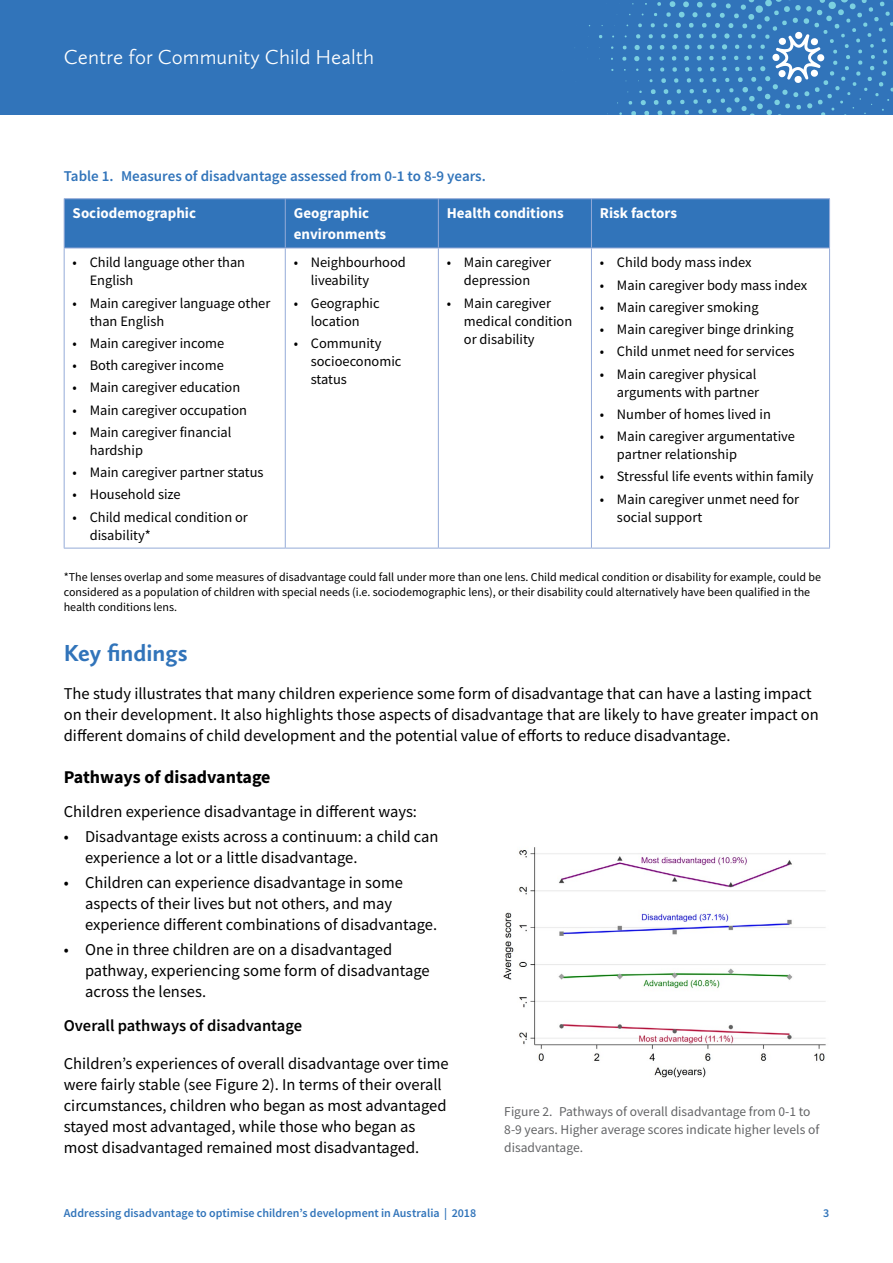
<style>
.page{position:relative;width:893px;height:1263px;background:#fff}
.page>*{position:absolute;margin:0;border:0;box-sizing:border-box;transform-origin:0 0}
.Heading_2{font:700 24px "Calluna Sans";color:#3174ba}
.t1{font:300 21px "Calluna Sans";color:#fff}
.Heading_3{font:700 18px "Source Sans Pro";color:#000}
.body_text{font:16.5px/21px "Source Sans Pro";color:#000}
.Heading_4{font:600 16.5px "Source Sans Pro";color:#000}
.Table_Col_Head{font:700 15px/21px "Source Sans Pro";color:#fff}
.Table_title{font:600 15px "Source Sans Pro";color:#3174ba}
.t2{font:14.4px/18px "Source Sans Pro";color:#000}
.t3{font:13.5px/18px "Source Sans Pro";color:#636466}
.Table_note{font:12px/15px "Source Sans Pro";color:#000}
.t4{font:600 12px "Source Sans Pro";letter-spacing:.005em;color:#3174ba}
</style>
<div class="page">
<div style="left:0;top:0;width:893px;height:115px;background:#3174ba"></div>
<svg style="left:599px;top:0;width:294px;height:115px"></svg>
<div style="left:65px;top:199px;width:764px;height:49px;background:#3174ba"></div>
<hr style="left:285px;top:199px;width:1px;height:49px;background:#95abd8">
<hr style="left:438px;top:199px;width:1px;height:49px;background:#95abd8">
<hr style="left:591px;top:199px;width:1px;height:49px;background:#95abd8">
<hr style="left:285px;top:248px;width:1px;height:300px;background:#95abd8">
<hr style="left:438px;top:248px;width:1px;height:300px;background:#95abd8">
<hr style="left:591px;top:248px;width:1px;height:300px;background:#95abd8">
<hr style="left:64px;top:248px;width:1px;height:300px;background:#95abd8">
<hr style="left:829px;top:248px;width:1px;height:300px;background:#95abd8">
<hr style="left:64px;top:548px;width:221px;height:1px;background:#95abd8">
<hr style="left:285px;top:548px;width:153px;height:1px;background:#95abd8">
<hr style="left:438px;top:548px;width:153px;height:1px;background:#95abd8">
<hr style="left:591px;top:548px;width:239px;height:1px;background:#95abd8">
<hr style="left:64px;top:198px;width:221px;height:1px;background:#95abd8">
<hr style="left:64px;top:199px;width:1px;height:49px;background:#95abd8">
<hr style="left:285px;top:198px;width:153px;height:1px;background:#95abd8">
<hr style="left:438px;top:198px;width:153px;height:1px;background:#95abd8">
<hr style="left:591px;top:198px;width:239px;height:1px;background:#95abd8">
<hr style="left:829px;top:199px;width:1px;height:49px;background:#95abd8">
<hr style="left:64px;top:248px;width:221px;height:1px;background:#95abd8">
<hr style="left:285px;top:248px;width:153px;height:1px;background:#95abd8">
<hr style="left:438px;top:248px;width:153px;height:1px;background:#95abd8">
<hr style="left:591px;top:248px;width:239px;height:1px;background:#95abd8">
<img style="left:503px;top:847px;width:323px;height:231px">
<p class="t1" style="left:64px;top:45px;width:312px">Centre for Community Child Health</p>
<p class="Table_title" style="left:64px;top:166px;width:424px">Table 1. Measures of disadvantage assessed from 0-1 to 8-9 years.</p>
<p class="Table_Col_Head" style="left:73px;top:203px;width:125px">Sociodemographic</p>
<p class="Table_Col_Head" style="left:294px;top:203px;width:94px">Geographic environments</p>
<p class="Table_Col_Head" style="left:447px;top:203px;width:118px">Health conditions</p>
<p class="Table_Col_Head" style="left:600px;top:203px;width:79px">Risk factors</p>
<p class="t2" style="left:90px;top:253px;width:157px;text-indent:-17px">• Child language other than<br>English</p>
<p class="t2" style="left:90px;top:294px;width:182px;text-indent:-17px">• Main caregiver language other than English</p>
<p class="t2" style="left:73px;top:334px;width:153px">• Main caregiver income</p>
<p class="t2" style="left:73px;top:356px;width:153px">• Both caregiver income</p>
<p class="t2" style="left:73px;top:378px;width:169px">• Main caregiver education</p>
<p class="t2" style="left:73px;top:401px;width:176px">• Main caregiver occupation</p>
<p class="t2" style="left:90px;top:423px;width:143px;text-indent:-17px">• Main caregiver financial hardship</p>
<p class="t2" style="left:73px;top:463px;width:192px">• Main caregiver partner status</p>
<p class="t2" style="left:73px;top:485px;width:110px">• Household size</p>
<p class="t2" style="left:90px;top:508px;width:160px;text-indent:-17px">• Child medical condition or disability*</p>
<p class="t2" style="left:311px;top:253px;width:97px;text-indent:-17px">• Neighbourhood liveability</p>
<p class="t2" style="left:294px;top:294px;width:87px;text-align:center">• Geographic location</p>
<p class="t2" style="left:311px;top:334px;width:92px;text-indent:-17px">• Community socioeconomic status</p>
<p class="t2" style="left:600px;top:253px;width:153px">• Child body mass index</p>
<p class="t2" style="left:600px;top:276px;width:209px">• Main caregiver body mass index</p>
<p class="t2" style="left:600px;top:298px;width:160px">• Main caregiver smoking</p>
<p class="t2" style="left:600px;top:320px;width:195px">• Main caregiver binge drinking</p>
<p class="t2" style="left:600px;top:342px;width:196px">• Child unmet need for services</p>
<p class="t2" style="left:600px;top:365px;width:161px;text-align:right">• Main caregiver physical arguments with partner</p>
<p class="t2" style="left:600px;top:405px;width:172px">• Number of homes lived in</p>
<p class="t2" style="left:617px;top:427px;width:180px;text-indent:-17px">• Main caregiver argumentative partner relationship</p>
<p class="t2" style="left:600px;top:467px;width:215px">• Stressful life events within family</p>
<p class="t2" style="left:617px;top:490px;width:184px;text-indent:-17px">• Main caregiver unmet need for social support</p>
<p class="t2" style="left:447px;top:253px;width:106px;text-align:center">• Main caregiver depression</p>
<p class="t2" style="left:464px;top:294px;width:110px;text-indent:-17px">• Main caregiver medical condition or disability</p>
<p class="Table_note" style="left:64px;top:569px;width:759px">*The lenses overlap and some measures of disadvantage could fall under more than one lens. Child medical condition or disability for example, could be considered as a population of children with special needs (i.e. sociodemographic lens), or their disability could alternatively have been qualified in the health conditions lens.</p>
<h2 class="Heading_2" style="left:64px;top:638px;width:125px">Key findings</h2>
<p class="body_text" style="left:64px;top:682px;width:757px">The study illustrates that many children experience some form of disadvantage that can have a lasting impact on their development. It also highlights those aspects of disadvantage that are likely to have greater impact on different domains of child development and the potential value of efforts to reduce disadvantage.</p>
<h3 class="Heading_3" style="left:64px;top:765px;width:208px">Pathways of disadvantage</h3>
<p class="body_text" style="left:64px;top:800px;width:355px">Children experience disadvantage in different ways:</p>
<p class="body_text" style="left:85px;top:826px;width:355px;text-indent:-21px">• Disadvantage exists across a continuum: a child can experience a lot or a little disadvantage.</p>
<p class="body_text" style="left:85px;top:872px;width:354px;text-indent:-21px">• Children can experience disadvantage in some aspects of their lives but not others, and may experience different combinations of disadvantage.</p>
<p class="body_text" style="left:85px;top:939px;width:346px;text-indent:-21px">• One in three children are on a disadvantaged pathway, experiencing some form of disadvantage across the lenses.</p>
<h4 class="Heading_4" style="left:64px;top:1015px;width:240px">Overall pathways of disadvantage</h4>
<p class="body_text" style="left:64px;top:1053px;width:386px">Children’s experiences of overall disadvantage over time were fairly stable (see Figure 2). In terms of their overall circumstances, children who began as most advantaged stayed most advantaged, while those who began as most disadvantaged remained most disadvantaged.</p>
<p class="t3" style="left:504px;top:1102px;width:316px">Figure 2. Pathways of overall disadvantage from 0-1 to<br>8-9 years. Higher average scores indicate higher levels of disadvantage.</p>
<p class="t4" style="left:64px;top:1205px;width:414px">Addressing disadvantage to optimise children’s development in Australia | 2018</p>
<p class="t4" style="left:823px;top:1205px;width:8px">3</p>
</div>
